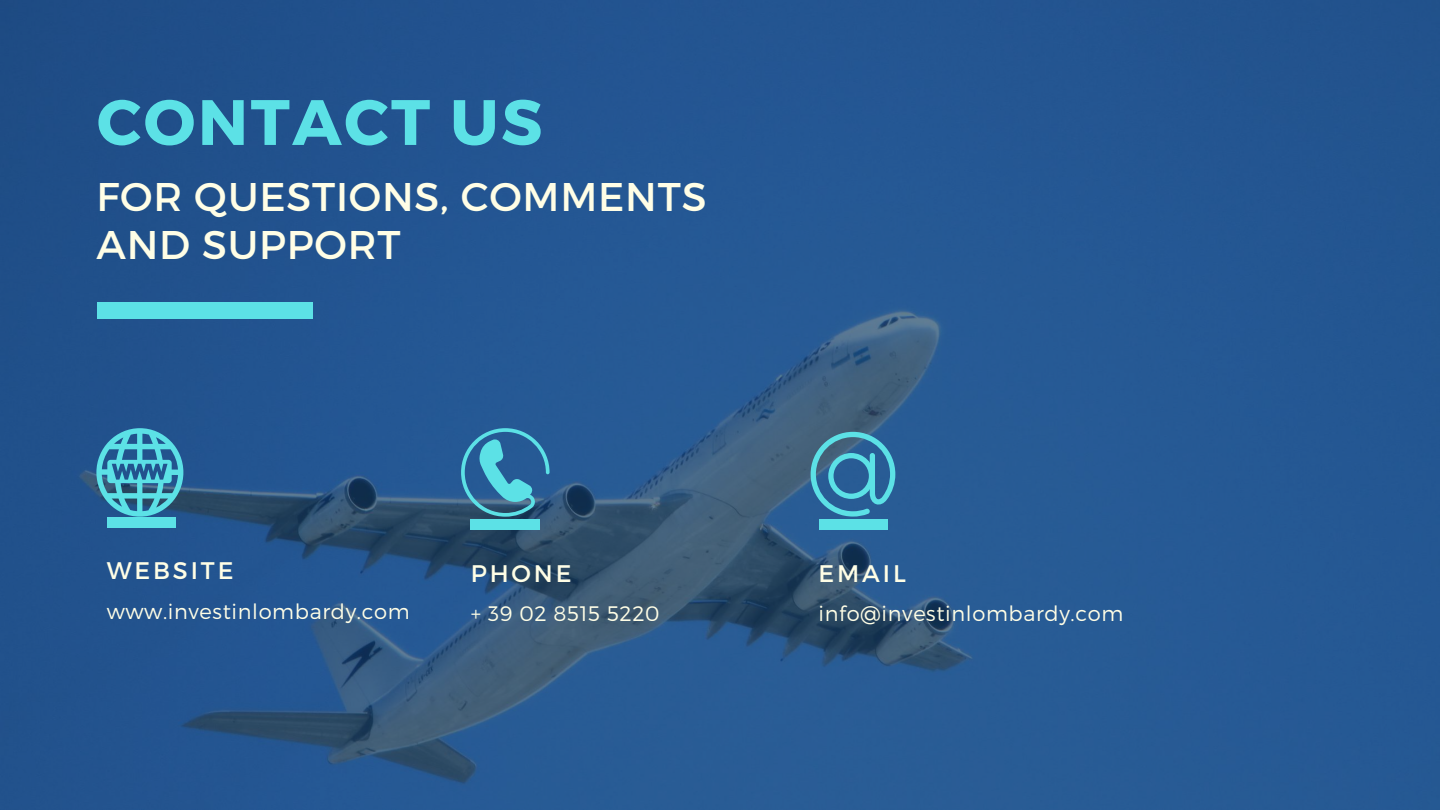
<style>
.page{position:relative;width:1440px;height:810px;background:#fff}
.page>*{position:absolute;margin:0;border:0;box-sizing:border-box;transform-origin:0 0}
.t1{font:700 64px "Montserrat";letter-spacing:.04em;color:#5ce1e6}
.t2{font:40px/48px "Montserrat";letter-spacing:.02em;color:#fffee6}
.t3{font:24px "Montserrat";letter-spacing:.12em;color:#fffee6}
.t4{font:300 21px "Montserrat";letter-spacing:.03em;color:#fffee6}
</style>
<div class="page">
<img style="left:0;top:0;width:1440px;height:810px">
<div style="left:97px;top:302px;width:216px;height:17px;background:#5ce1e6"></div>
<div style="left:107px;top:517px;width:69px;height:10px;background:#5ce1e6"></div>
<div style="left:471px;top:519px;width:69px;height:11px;background:#5ce1e6"></div>
<div style="left:819px;top:519px;width:69px;height:11px;background:#5ce1e6"></div>
<svg style="left:96px;top:428px;width:87px;height:89px;background:#3f95b3"></svg>
<svg style="left:461px;top:428px;width:89px;height:89px;background:#377fa6"></svg>
<svg style="left:811px;top:432px;width:84px;height:85px;background:#3c84a9"></svg>
<h1 class="t1" style="left:97px;top:81px;width:447px">CONTACT US</h1>
<h2 class="t2" style="left:96px;top:171px;width:612px">FOR QUESTIONS, COMMENTS<br>AND SUPPORT</h2>
<p class="t3" style="left:107px;top:555px;width:128px">WEBSITE</p>
<p class="t4" style="left:107px;top:598px;width:304px">www.investinlombardy.com</p>
<p class="t3" style="left:471px;top:557px;width:102px">PHONE</p>
<p class="t4" style="left:471px;top:600px;width:190px">+ 39 02 8515 5220</p>
<p class="t3" style="left:819px;top:557px;width:89px">EMAIL</p>
<p class="t4" style="left:819px;top:600px;width:306px">info@investinlombardy.com</p>
</div>
